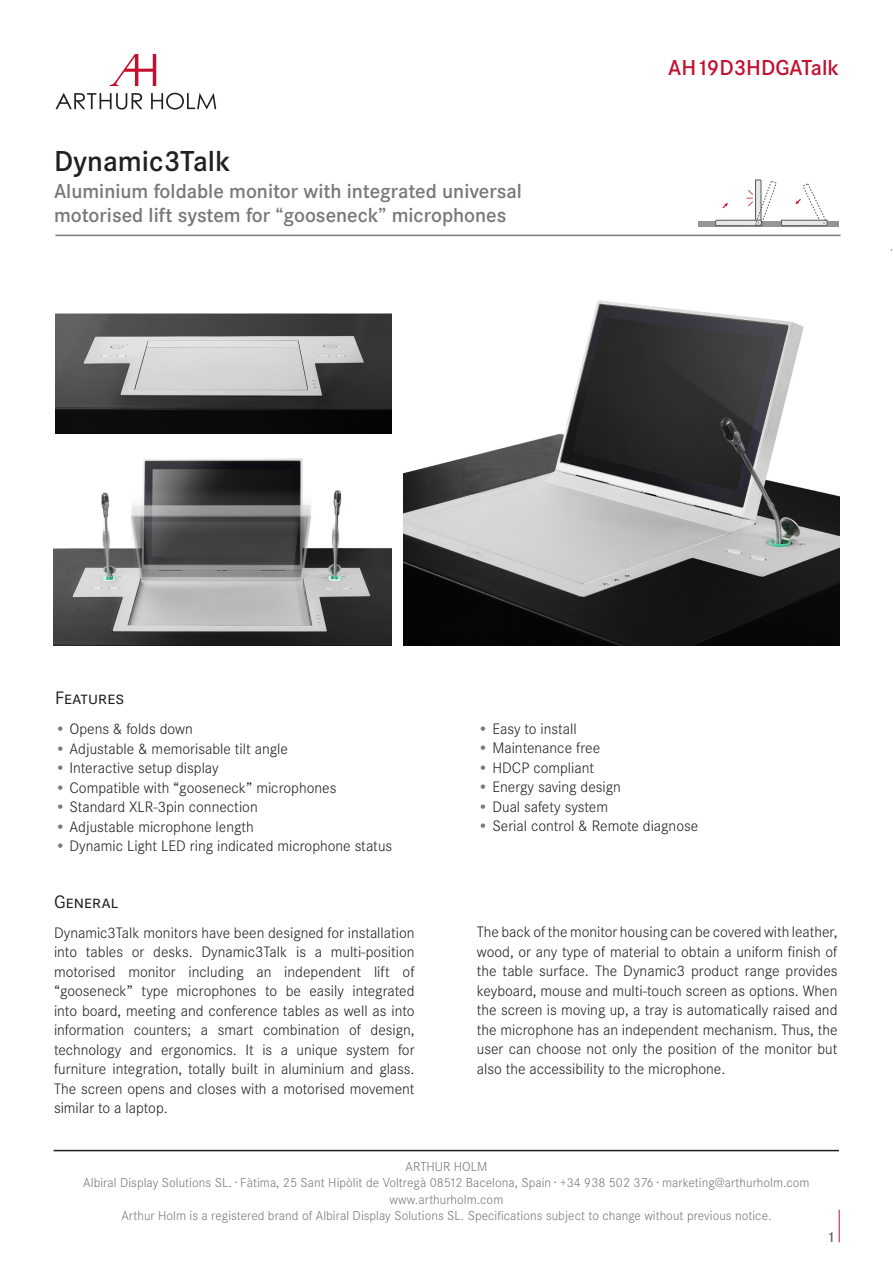
<style>
.page{position:relative;width:893px;height:1263px;background:#fff}
.page>*{position:absolute;margin:0;border:0;box-sizing:border-box;transform-origin:0 0}
.t1{font:600 30px "Corporate S";color:#231f20}
.t2{font:600 22.5px "Corporate S";color:#c3102f}
.t3{font:600 21px/24px "Corporate S";color:#76787b}
.t4{font:18.75px "Corporate SSC";color:#231f20}
.t5{font:300 15.75px/19.5px "Corporate S";color:#231f20;text-align:justify}
.Heading_red{font:600 15px "Corporate S";color:#636366}
.t6{font:300 13.5px/16.5px "Corporate S";letter-spacing:.005em;color:#76787b;text-align:center}
.s1{color:#76787b}
</style>
<div class="page">
<hr style="left:839px;top:1210px;width:1px;height:32px;background:#c3102f">
<hr style="left:54px;top:1150px;width:785px;height:1px;background:#231f20">
<svg style="left:55px;top:93px;width:87px;height:17px"></svg>
<svg style="left:151px;top:93px;width:65px;height:17px"></svg>
<svg style="left:110px;top:54px;width:46px;height:32px"></svg>
<img style="left:403px;top:300px;width:436px;height:346px">
<img style="left:54px;top:458px;width:337px;height:188px">
<img style="left:55px;top:313px;width:336px;height:120px">
<hr style="left:56px;top:235px;width:784px;height:1px;background:#76787b">
<div style="left:698px;top:221px;width:141px;height:6px;background:#939598"></div>
<svg style="left:715px;top:180px;width:112px;height:46px"></svg>
<p class="t1" style="left:54px;top:144px;width:178px">Dynamic3Talk</p>
<p class="t3" style="left:54px;top:179px;width:470px">Aluminium foldable monitor with integrated universal motorised lift system for “gooseneck” microphones</p>
<h2 class="t2" style="left:668px;top:55px;width:172px">AH19D3HDGATalk</h2>
<p class="t4" style="left:55px;top:687px;width:71px">Features</p>
<p class="t5" style="left:55px;top:719px;width:139px"><span class="s1">•</span> Opens &amp; folds down</p>
<p class="t5" style="left:55px;top:739px;width:234px"><span class="s1">•</span> Adjustable &amp; memorisable tilt angle</p>
<p class="t5" style="left:55px;top:758px;width:165px"><span class="s1">•</span> Interactive setup display</p>
<p class="t5" style="left:55px;top:778px;width:283px"><span class="s1">•</span> Compatible with “gooseneck” microphones</p>
<p class="t5" style="left:55px;top:797px;width:204px"><span class="s1">•</span> Standard XLR-3pin connection</p>
<p class="t5" style="left:55px;top:817px;width:200px"><span class="s1">•</span> Adjustable microphone length</p>
<p class="t5" style="left:55px;top:836px;width:339px"><span class="s1">•</span> Dynamic Light LED ring indicated microphone status</p>
<p class="t5" style="left:478px;top:719px;width:100px"><span class="s1">•</span> Easy to install</p>
<p class="t5" style="left:478px;top:739px;width:124px"><span class="s1">•</span> Maintenance free</p>
<p class="t5" style="left:478px;top:758px;width:118px"><span class="s1">•</span> HDCP compliant</p>
<p class="t5" style="left:478px;top:778px;width:144px"><span class="s1">•</span> Energy saving design</p>
<p class="t5" style="left:478px;top:797px;width:132px"><span class="s1">•</span> Dual safety system</p>
<p class="t5" style="left:478px;top:817px;width:222px"><span class="s1">•</span> Serial control &amp; Remote diagnose</p>
<p class="t4" style="left:54px;top:891px;width:66px">General</p>
<p class="t5" style="left:54px;top:923px;width:362px">Dynamic3Talk monitors have been designed for installation into tables or desks. Dynamic3Talk is a multi-position motorised monitor including an independent lift of “gooseneck” type microphones to be easily integrated into board, meeting and conference tables as well as into information counters; a smart combination of design, technology and ergonomics. It is a unique system for furniture integration, totally built in aluminium and glass.<br>The screen opens and closes with a motorised movement similar to a laptop.</p>
<p class="t5" style="left:477px;top:923px;width:362px">The back of the monitor housing can be covered with leather, wood, or any type of material to obtain a uniform finish of the table surface. The Dynamic3 product range provides keyboard, mouse and multi-touch screen as options. When the screen is moving up, a tray is automatically raised and the microphone has an independent mechanism. Thus, the user can choose not only the position of the monitor but also the accessibility to the microphone.</p>
<p class="t6" style="left:83px;top:1158px;width:728px">ARTHUR HOLM<br>Albiral Display Solutions SL. · Fàtima, 25 Sant Hipòlit de Voltregà 08512 Bacelona, Spain · +34 938 502 376 · marketing@arthurholm.com www.arthurholm.com<br>Arthur Holm is a registered brand of Albiral Display Solutions SL. Specifications subject to change without previous notice.</p>
<p class="Heading_red" style="left:827px;top:1229px;width:10px">1</p>
</div>
